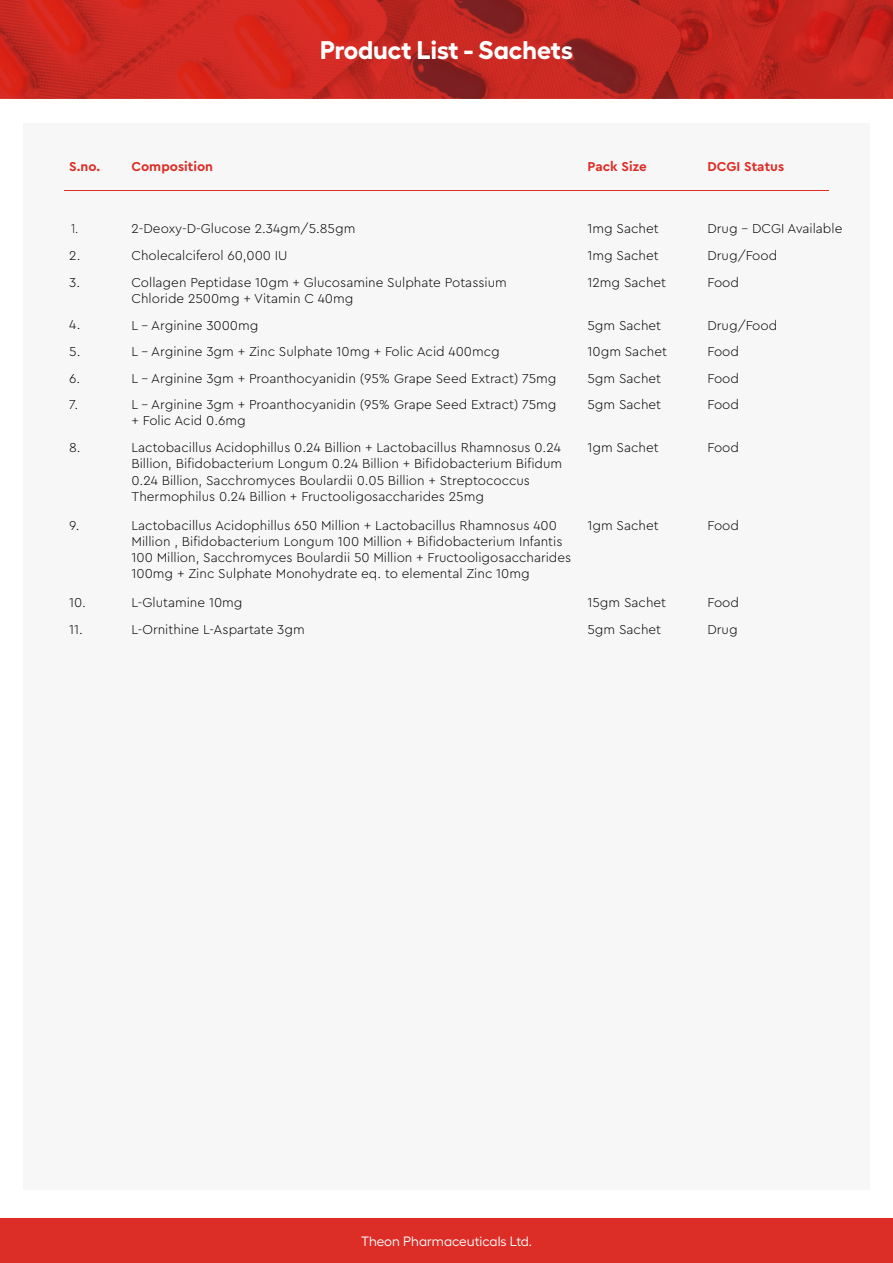
<style>
.page{position:relative;width:893px;height:1263px;background:#fff}
.page>*{position:absolute;margin:0;border:0;box-sizing:border-box;transform-origin:0 0}
.t1{font:700 25.5px "Hellix";color:#fff}
.t2{font:300 13.5px/16.2px "Cera Pro";color:#000}
.t3{font:700 13.5px "Cera Pro";color:#dc2e27}
.t4{font:13.5px "Hellix";color:#fff}
.t5{font:300 13.5px "Cera Pro";color:#000;scale:.84 1}
</style>
<div class="page">
<div style="left:23px;top:123px;width:846px;height:1067px;background:#f7f7f7"></div>
<hr style="left:64px;top:190px;width:764px;height:1px;background:#dc2e27">
<img style="left:0;top:0;width:893px;height:99px">
<div style="left:0;top:1218px;width:893px;height:45px;background:#dc2e27"></div>
<h1 class="t1" style="left:320px;top:29px;width:254px">Product List - Sachets</h1>
<p class="t3" style="left:69px;top:158px;width:33px">S.no.</p>
<p class="t3" style="left:131px;top:158px;width:83px">Composition</p>
<p class="t3" style="left:587px;top:158px;width:61px">Pack Size</p>
<p class="t3" style="left:707px;top:158px;width:78px">DCGI Status</p>
<p class="t5" style="left:71px;top:219px;width:10px">1.</p>
<p class="t2" style="left:132px;top:219px;width:225px">2-Deoxy-D-Glucose 2.34gm/5.85gm</p>
<p class="t2" style="left:707px;top:219px;width:136px">Drug – DCGI Available</p>
<p class="t2" style="left:69px;top:246px;width:13px">2.</p>
<p class="t2" style="left:132px;top:246px;width:157px">Cholecalciferol 60,000 IU</p>
<p class="t2" style="left:707px;top:246px;width:71px">Drug/Food</p>
<p class="t2" style="left:69px;top:273px;width:12px">3.</p>
<p class="t2" style="left:132px;top:273px;width:377px">Collagen Peptidase 10gm + Glucosamine Sulphate Potassium<br>Chloride 2500mg + Vitamin C 40mg</p>
<p class="t2" style="left:707px;top:273px;width:33px">Food</p>
<p class="t2" style="left:69px;top:316px;width:13px">4.</p>
<p class="t2" style="left:132px;top:316px;width:128px">L – Arginine 3000mg</p>
<p class="t2" style="left:707px;top:316px;width:71px">Drug/Food</p>
<p class="t2" style="left:69px;top:343px;width:13px">5.</p>
<p class="t2" style="left:132px;top:343px;width:370px">L – Arginine 3gm + Zinc Sulphate 10mg + Folic Acid 400mcg</p>
<p class="t2" style="left:707px;top:343px;width:33px">Food</p>
<p class="t2" style="left:69px;top:370px;width:13px">6.</p>
<p class="t2" style="left:132px;top:370px;width:426px">L – Arginine 3gm + Proanthocyanidin (95% Grape Seed Extract) 75mg</p>
<p class="t2" style="left:707px;top:370px;width:33px">Food</p>
<p class="t2" style="left:587px;top:214px;width:80px;line-height:27px">1mg Sachet<br>1mg Sachet<br>12mg Sachet</p>
<p class="t2" style="left:587px;top:311px;width:81px;line-height:26.5px">5gm Sachet<br>10gm Sachet<br>5gm Sachet</p>
<p class="t2" style="left:69px;top:396px;width:11px">7.</p>
<p class="t2" style="left:132px;top:396px;width:426px">L – Arginine 3gm + Proanthocyanidin (95% Grape Seed Extract) 75mg + Folic Acid 0.6mg</p>
<p class="t2" style="left:707px;top:396px;width:33px">Food</p>
<p class="t2" style="left:69px;top:439px;width:13px">8.</p>
<p class="t2" style="left:132px;top:439px;width:432px">Lactobacillus Acidophillus 0.24 Billion + Lactobacillus Rhamnosus 0.24<br>Billion, Bifidobacterium Longum 0.24 Billion + Bifidobacterium Bifidum 0.24 Billion, Sacchromyces Boulardii 0.05 Billion + Streptococcus Thermophilus 0.24 Billion + Fructooligosaccharides 25mg</p>
<p class="t2" style="left:707px;top:439px;width:33px">Food</p>
<p class="t2" style="left:69px;top:517px;width:12px">9.</p>
<p class="t2" style="left:132px;top:517px;width:441px">Lactobacillus Acidophillus 650 Million + Lactobacillus Rhamnosus 400<br>Million , Bifidobacterium Longum 100 Million + Bifidobacterium Infantis 100 Million, Sacchromyces Boulardii 50 Million + Fructooligosaccharides 100mg + Zinc Sulphate Monohydrate eq. to elemental Zinc 10mg</p>
<p class="t2" style="left:707px;top:517px;width:33px">Food</p>
<p class="t2" style="left:587px;top:396px;width:75px">5gm Sachet</p>
<p class="t2" style="left:587px;top:439px;width:73px">1gm Sachet</p>
<p class="t2" style="left:587px;top:517px;width:73px">1gm Sachet</p>
<p class="t2" style="left:69px;top:594px;width:18px">10.</p>
<p class="t2" style="left:132px;top:594px;width:113px">L-Glutamine 10mg</p>
<p class="t2" style="left:707px;top:594px;width:33px">Food</p>
<p class="t2" style="left:69px;top:620px;width:15px">11.</p>
<p class="t2" style="left:132px;top:620px;width:175px">L-Ornithine L-Aspartate 3gm</p>
<p class="t2" style="left:707px;top:620px;width:32px">Drug</p>
<p class="t2" style="left:587px;top:589px;width:80px;line-height:26.5px">15gm Sachet<br>5gm Sachet</p>
<p class="t4" style="left:361px;top:1230px;width:172px">Theon Pharmaceuticals Ltd.</p>
</div>
